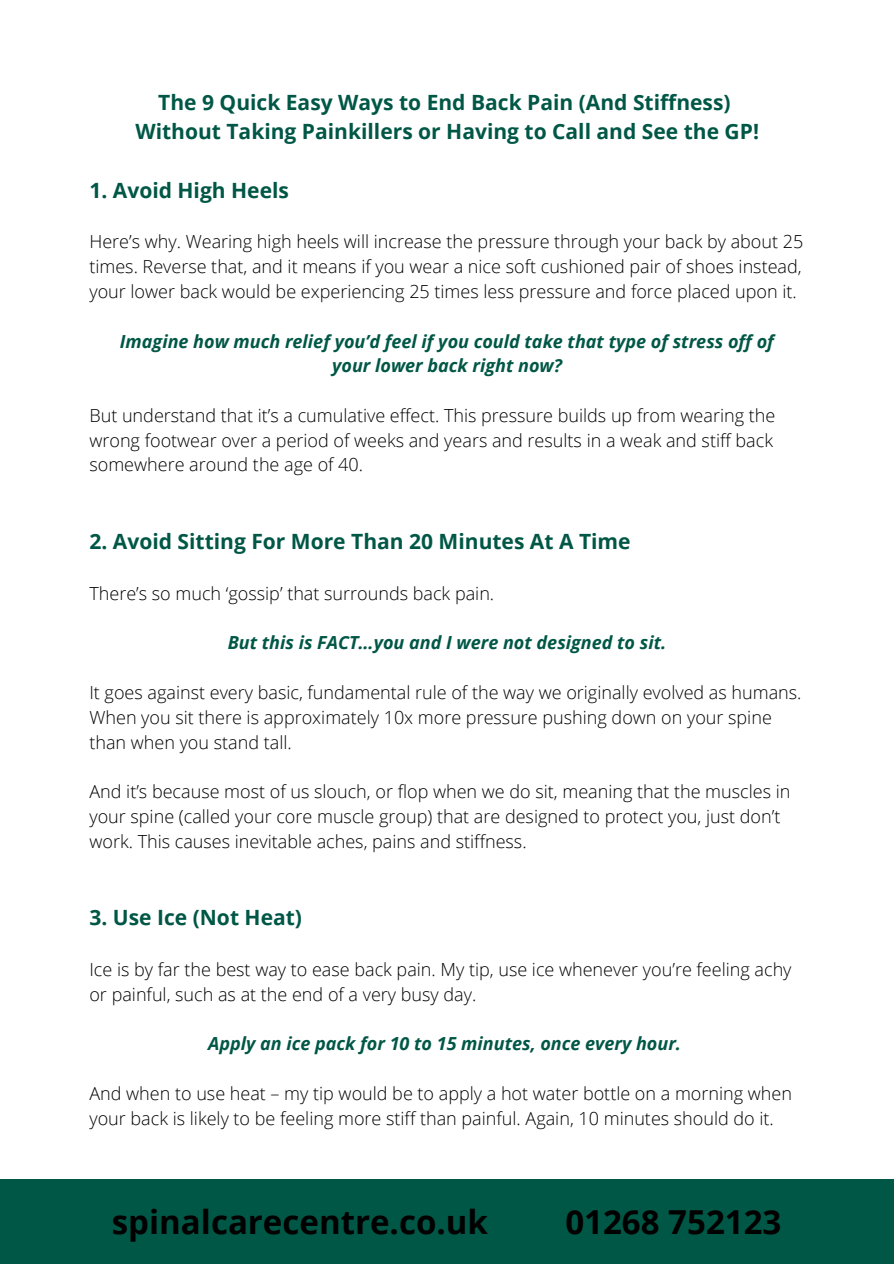
<style>
.page{position:relative;width:894px;height:1264px;background:#fff}
.page>*{position:absolute;margin:0;border:0;box-sizing:border-box;transform-origin:0 0}
.t1{font:700 33px "Open Sans";color:#000}
.t2{font:700 21px/29.2px "Open Sans";color:#005746;text-align:center}
.t3{font:300 18px/24.8px "Open Sans";color:#000}
.t4{font:italic 700 18px/24.8px "Open Sans";color:#005746;text-align:center}
</style>
<div class="page">
<div style="left:0;top:1179px;width:893px;height:84px;background:#005746"></div>
<p class="t2" style="left:135px;top:87px;width:625px">The 9 Quick Easy Ways to End Back Pain (And Stiffness)<br>Without Taking Painkillers or Having to Call and See the GP!</p>
<p class="t2" style="left:89px;top:175px;width:201px">1. Avoid High Heels</p>
<p class="t3" style="left:89px;top:229px;width:715px;text-align:justify">Here’s why. Wearing high heels will increase the pressure through your back by about 25 times. Reverse that, and it means if you wear a nice soft cushioned pair of shoes instead, your lower back would be experiencing 25 times less pressure and force placed upon it.</p>
<p class="t4" style="left:120px;top:328px;width:655px">Imagine how much relief you’d feel if you could take that type of stress off of your lower back right now?</p>
<p class="t3" style="left:89px;top:402px;width:687px">But understand that it’s a cumulative effect. This pressure builds up from wearing the wrong footwear over a period of weeks and years and results in a weak and stiff back somewhere around the age of 40.</p>
<p class="t2" style="left:89px;top:526px;width:542px">2. Avoid Sitting For More Than 20 Minutes At A Time</p>
<p class="t3" style="left:89px;top:580px;width:406px">There’s so much ‘gossip’ that surrounds back pain.</p>
<p class="t4" style="left:228px;top:630px;width:440px">But this is FACT…you and I were not designed to sit.</p>
<p class="t3" style="left:89px;top:679px;width:713px">It goes against every basic, fundamental rule of the way we originally evolved as humans.<br>When you sit there is approximately 10x more pressure pushing down on your spine than when you stand tall.</p>
<p class="t3" style="left:89px;top:778px;width:702px">And it’s because most of us slouch, or flop when we do sit, meaning that the muscles in your spine (called your core muscle group) that are designed to protect you, just don’t work. This causes inevitable aches, pains and stiffness.</p>
<p class="t2" style="left:89px;top:902px;width:214px">3. Use Ice (Not Heat)</p>
<p class="t3" style="left:89px;top:956px;width:703px">Ice is by far the best way to ease back pain. My tip, use ice whenever you’re feeling achy or painful, such as at the end of a very busy day.</p>
<p class="t4" style="left:208px;top:1031px;width:474px">Apply an ice pack for 10 to 15 minutes, once every hour.</p>
<p class="t3" style="left:89px;top:1080px;width:704px">And when to use heat – my tip would be to apply a hot water bottle on a morning when your back is likely to be feeling more stiff than painful. Again, 10 minutes should do it.</p>
<h1 class="t1" style="left:112px;top:1198px;width:378px">spinalcarecentre.co.uk</h1>
<h1 class="t1" style="left:565px;top:1198px;width:217px">01268 752123</h1>
</div>
